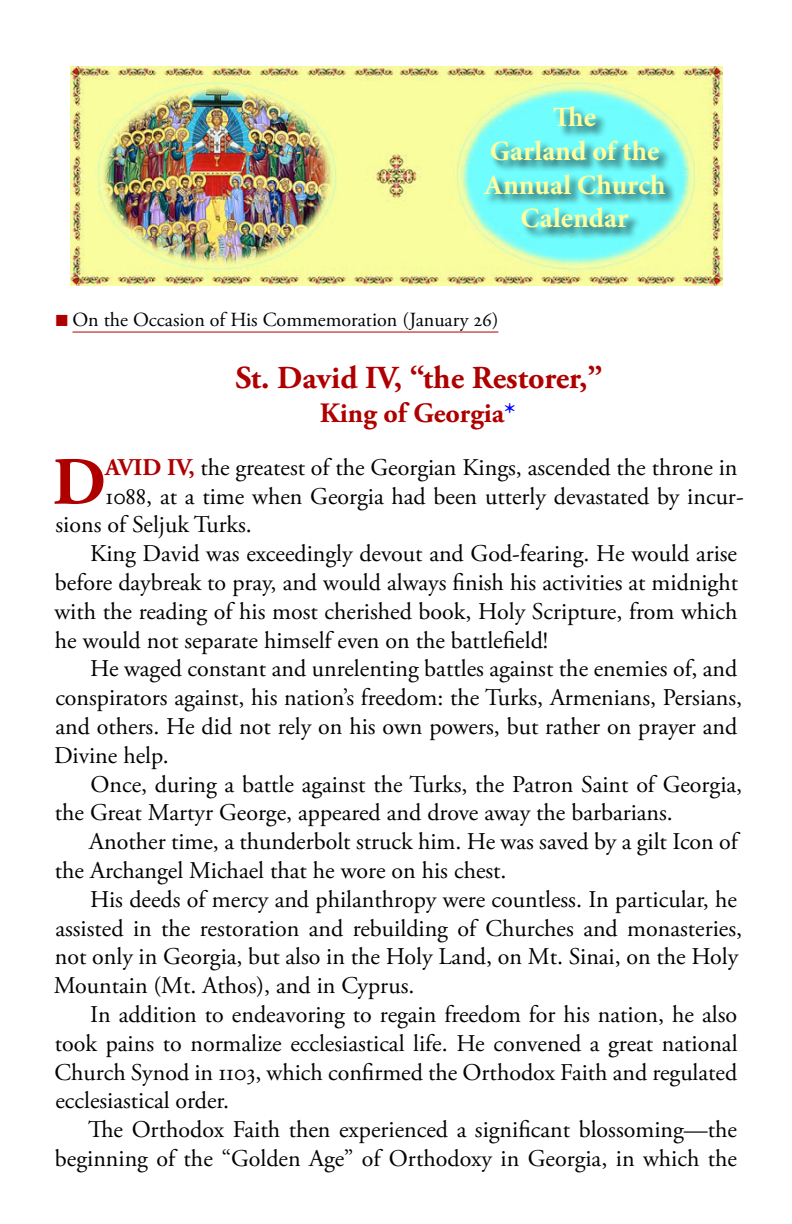
<style>
.page{position:relative;width:792px;height:1224px;background:#fff}
.page>*{position:absolute;margin:0;border:0;box-sizing:border-box;transform-origin:0 0}
.t1{font:700 67.4px "Adobe Garamond Pro";color:#af0000}
.t2{font:700 32px "Adobe Garamond Pro";color:#af0000}
.t3{font:700 28px/33.6px "Minion Pro";color:#ffff9d;text-align:center}
.t4{font:700 28px "Adobe Garamond Pro";color:#af0000}
.t5{font:24px/28.8px "Adobe Garamond Pro";color:#010302}
.t6{font:20px "Adobe Garamond Pro";color:#010302}
.s1{color:#af0000}
.s2{color:#00f}
.s3{font-weight:700;color:#af0000}
</style>
<div class="page">
<hr style="left:73px;top:332px;width:425px;height:1px;background:#af0000">
<img style="left:70px;top:66px;width:653px;height:220px">
<div style="left:483px;top:106px;width:193px;height:134px;background:#010302;opacity:.7"></div>
<p class="t3" style="left:490px;top:100px;width:171px">The<br>Garland of the</p>
<p class="t3" style="left:484px;top:168px;width:184px">Annual Church</p>
<p class="t3" style="left:521px;top:201px;width:109px">Calendar</p>
<p class="t6" style="left:56px;top:308px;width:444px"><span class="s1">■</span> On the Occasion of His Commemoration (January 26)</p>
<p class="t2" style="left:235px;top:360px;width:369px">St. David IV, “the Restorer,”</p>
<p class="t4" style="left:320px;top:397px;width:197px">King of Georgia<span class="s2">*</span></p>
<p class="t1" style="left:53px;top:443px;width:55px">D</p>
<p class="t5" style="left:105px;top:454px;width:634px"><span class="s3">AVID IV,</span> the greatest of the Georgian Kings, ascended the throne in</p>
<p class="t5" style="left:106px;top:482px;width:640px">1088, at a time when Georgia had been utterly devastated by incur-</p>
<p class="t5" style="left:56px;top:511px;width:198px">sions of Seljuk Turks.</p>
<p class="t5" style="left:54px;top:540px;width:685px;text-align:justify;text-indent:36px">King David was exceedingly devout and God-fearing. He would arise before daybreak to pray, and would always finish his activities at midnight with the reading of his most cherished book, Holy Scripture, from which he would not separate himself even on the battlefield!</p>
<p class="t5" style="left:54px;top:655px;width:690px;text-indent:36px">He waged constant and unrelenting battles against the enemies of, and conspirators against, his nation’s freedom: the Turks, Armenians, Persians, and others. He did not rely on his own powers, but rather on prayer and Divine help.</p>
<p class="t5" style="left:55px;top:770px;width:689px;text-indent:36px">Once, during a battle against the Turks, the Patron Saint of Georgia, the Great Martyr George, appeared and drove away the barbarians.</p>
<p class="t5" style="left:55px;top:828px;width:684px;text-indent:34px">Another time, a thunderbolt struck him. He was saved by a gilt Icon of the Archangel Michael that he wore on his chest.</p>
<p class="t5" style="left:54px;top:886px;width:690px;text-indent:36px">His deeds of mercy and philanthropy were countless. In particular, he assisted in the restoration and rebuilding of Churches and monasteries, not only in Georgia, but also in the Holy Land, on Mt. Sinai, on the Holy Mountain (Mt. Athos), and in Cyprus.</p>
<p class="t5" style="left:55px;top:1001px;width:685px;text-align:justify;text-indent:36px">In addition to endeavoring to regain freedom for his nation, he also took pains to normalize ecclesiastical life. He convened a great national Church Synod in 1103, which confirmed the Orthodox Faith and regulated ecclesiastical order.</p>
<p class="t5" style="left:55px;top:1116px;width:684px;text-align:right">The Orthodox Faith then experienced a significant blossoming—the beginning of the “Golden Age” of Orthodoxy in Georgia, in which the</p>
</div>
